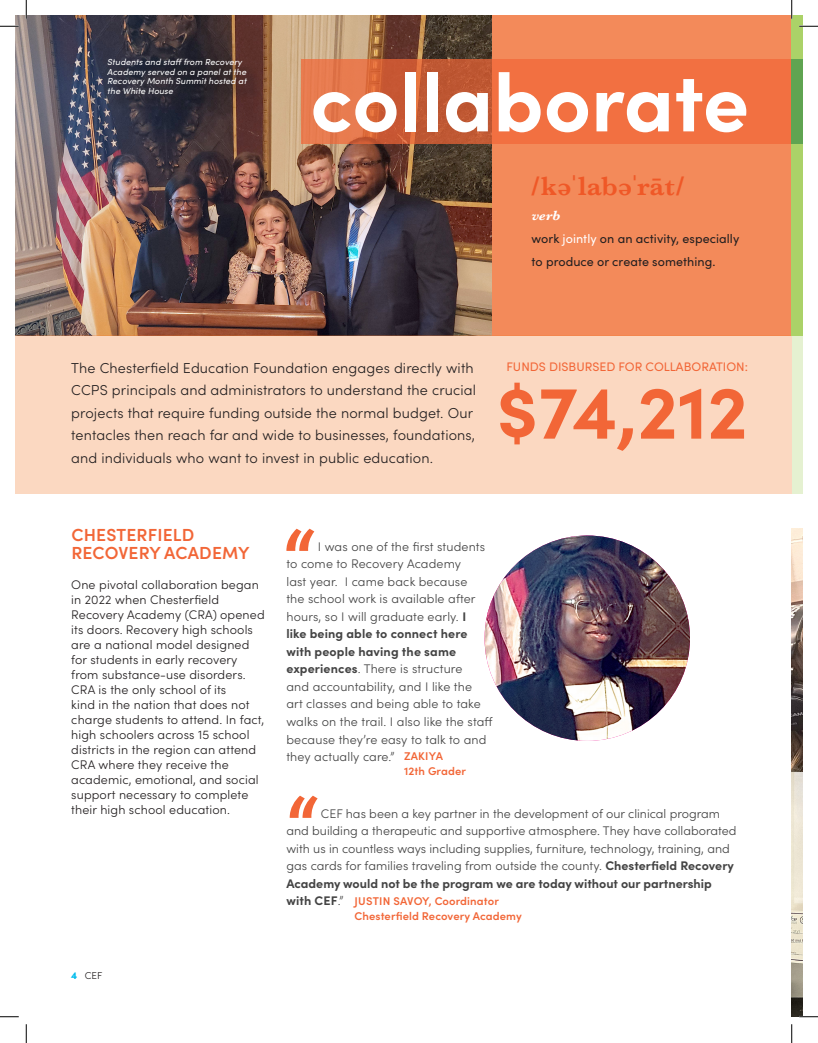
<style>
.page{position:relative;width:818px;height:1043px;background:#fff}
.page>*{position:absolute;margin:0;border:0;box-sizing:border-box;transform-origin:0 0}
.t1{font:700 82.12px "Sofia Pro";color:#fff}
.t2{font:700 75px "Sofia Pro";color:#f26637}
.t3{font:600 27.5px "Baskerville";letter-spacing:.005em;color:#ef5827}
.t4{font:600 17.5px/17.5px "Sofia Pro";letter-spacing:.01em;color:#f26637}
.t5{font:300 14.38px/22.5px "Sofia Pro";letter-spacing:.01em;color:#231f20}
.t6{font:italic 700 13.75px "Baskerville";color:#fff}
.t7{font:300 12.5px/17.5px "Sofia Pro";color:#434343}
.t8{font:300 12.5px/15px "Sofia Pro";letter-spacing:.01em;color:#231f20}
.t9{font:12.5px/22.5px "Sofia Pro";letter-spacing:.005em;color:#231f20}
.t10{font:12.38px "Sofia Pro";color:#f26637}
.t11{font:600 11.25px "Sofia Pro";letter-spacing:.01em;color:#f26637}
.t12{font:300 10px "Sofia Pro";color:#231f20}
.t13{font:italic 8.75px/9.4px "Sofia Pro";letter-spacing:.01em;color:#fff}
.s1{color:#fff}
.s2{font-weight:900;color:#00bbec}
.s3{font-weight:700}
</style>
<div class="page">
<img style="left:15px;top:15px;width:477px;height:320px">
<div style="left:492px;top:15px;width:299px;height:320px;background:#f38a5a"></div>
<svg style="left:301px;top:59px;width:490px;height:84px;background:#e46b3f"></svg>
<div style="left:791px;top:15px;width:11px;height:479px;background:#e5f1d1"></div>
<div style="left:15px;top:335px;width:776px;height:159px;background:#fbd8c1"></div>
<svg style="left:286px;top:528px;width:28px;height:23px"></svg>
<div style="left:110px;top:61px;width:151px;height:48px;background:#231f20;opacity:.75"></div>
<svg style="left:289px;top:795px;width:28px;height:22px"></svg>
<img style="left:791px;top:528px;width:11px;height:488px">
<img style="left:484px;top:535px;width:206px;height:206px;border-radius:103px">
<div style="left:791px;top:15px;width:11px;height:320px;background:#abd268"></div>
<div style="left:791px;top:59px;width:11px;height:84px;background:#5aa155"></div>
<svg style="left:0;top:25px;width:19px;height:2px"></svg>
<svg style="left:799px;top:25px;width:19px;height:2px"></svg>
<svg style="left:0;top:1016px;width:19px;height:1px"></svg>
<svg style="left:799px;top:1015px;width:19px;height:2px"></svg>
<svg style="left:25px;top:0;width:2px;height:19px"></svg>
<svg style="left:25px;top:1024px;width:2px;height:18px"></svg>
<svg style="left:791px;top:0;width:1px;height:19px"></svg>
<svg style="left:791px;top:1024px;width:1px;height:18px"></svg>
<p class="t13" style="left:107px;top:57px;width:141px">Students and staff from Recovery<br>Academy served on a panel at the<br>Recovery Month Summit hosted at</p>
<p class="t13" style="left:107px;top:85px;width:67px">the White House</p>
<p class="t1" style="left:310px;top:39px;width:440px">collaborate</p>
<p class="t3" style="left:531px;top:166px;width:154px">/kәˈlabәˈrāt/</p>
<p class="t6" style="left:531px;top:206px;width:30px">verb</p>
<p class="t9" style="left:531px;top:227px;width:209px">work <span class="s1">jointly</span> on an activity, especially to produce or create something.</p>
<p class="t5" style="left:71px;top:355px;width:406px">The Chesterfield Education Foundation engages directly with CCPS principals and administrators to understand the crucial projects that require funding outside the normal budget. Our tentacles then reach far and wide to businesses, foundations, and individuals who want to invest in public education.</p>
<p class="t10" style="left:506px;top:358px;width:243px">FUNDS DISBURSED FOR COLLABORATION:</p>
<p class="t2" style="left:496px;top:354px;width:253px">$74,212</p>
<p class="t4" style="left:71px;top:525px;width:180px">CHESTERFIELD<br>RECOVERY ACADEMY</p>
<p class="t8" style="left:71px;top:576px;width:195px">One pivotal collaboration began in 2022 when Chesterfield<br>Recovery Academy (CRA) opened its doors. Recovery high schools are a national model designed for students in early recovery from substance-use disorders.<br>CRA is the only school of its<br>kind in the nation that does not charge students to attend. In fact, high schoolers across 15 school districts in the region can attend<br>CRA where they receive the academic, emotional, and social support necessary to complete their high school education.</p>
<p class="t12" style="left:71px;top:968px;width:33px"><span class="s2">4</span> CEF</p>
<p class="t7" style="left:286px;top:537px;width:208px;text-indent:31px">I was one of the first students to come to Recovery Academy<br>last year. I came back because<br>the school work is available after hours, so I will graduate early. <span class="s3">I<br>like being able to connect here with people having the same experiences</span>. There is structure<br>and accountability, and I like the<br>art classes and being able to take walks on the trail. I also like the staff because they’re easy to talk to and they actually care.”</p>
<p class="t11" style="left:404px;top:748px;width:40px">ZAKIYA</p>
<p class="t11" style="left:404px;top:763px;width:63px">12th Grader</p>
<p class="t7" style="left:286px;top:804px;width:451px;text-indent:34px">CEF has been a key partner in the development of our clinical program and building a therapeutic and supportive atmosphere. They have collaborated with us in countless ways including supplies, furniture, technology, training, and gas cards for families traveling from outside the county. <span class="s3">Chesterfield Recovery Academy would not be the program we are today without our partnership with CEF</span>.”</p>
<p class="t11" style="left:354px;top:892px;width:146px">JUSTIN SAVOY, Coordinator</p>
<p class="t11" style="left:354px;top:907px;width:169px">Chesterfield Recovery Academy</p>
</div>
